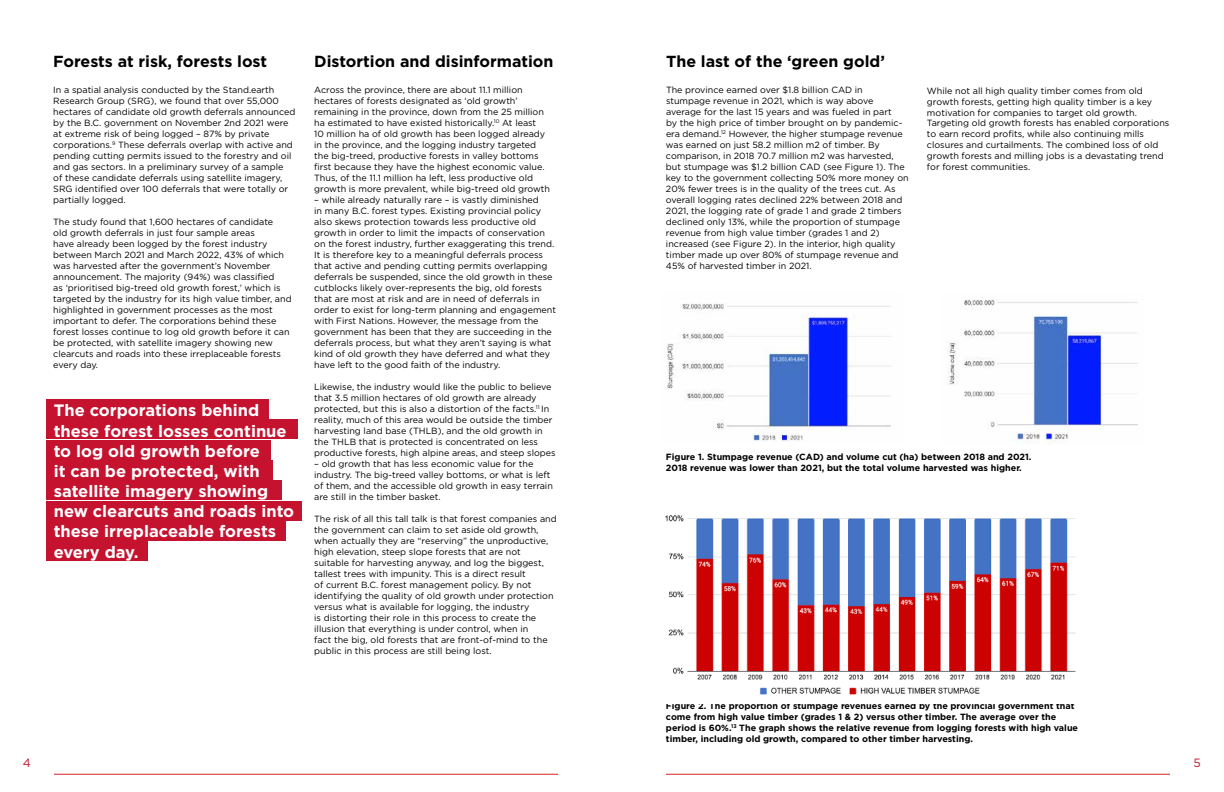
<style>
.page{position:relative;width:1224px;height:792px;background:#fff}
.page>*{position:absolute;margin:0;border:0;box-sizing:border-box;transform-origin:0 0}
.t1{font:700 16.5px/20.1px "Gotham";color:#fff}
.t2{font:700 16px "Gotham";color:#000}
.t3{font:12px "Gotham";color:#c4122f}
.t4{font:9px/11px "Gotham";color:#000}
.t5{font:700 9px/11px "Gotham";color:#000}
</style>
<div class="page">
<hr style="left:54px;top:774px;width:504px;height:1px;background:#da2128">
<hr style="left:666px;top:774px;width:504px;height:1px;background:#da2128">
<div style="left:46px;top:400px;width:223px;height:19px;background:#c4122f"></div>
<div style="left:46px;top:420px;width:252px;height:19px;background:#c4122f"></div>
<div style="left:46px;top:440px;width:224px;height:19px;background:#c4122f"></div>
<div style="left:46px;top:461px;width:226px;height:19px;background:#c4122f"></div>
<div style="left:46px;top:501px;width:256px;height:19px;background:#c4122f"></div>
<div style="left:46px;top:521px;width:240px;height:20px;background:#c4122f"></div>
<div style="left:46px;top:542px;width:102px;height:19px;background:#c4122f"></div>
<div style="left:46px;top:481px;width:235px;height:19px;background:#c4122f"></div>
<img style="left:667px;top:303px;width:224px;height:138px">
<img style="left:947px;top:299px;width:191px;height:144px">
<img style="left:665px;top:515px;width:411px;height:180px">
<h2 class="t2" style="left:53px;top:52px;width:215px">Forests at risk, forests lost</h2>
<p class="t4" style="left:53px;top:84px;width:244px">In a spatial analysis conducted by the Stand.earth Research Group (SRG), we found that over 55,000 hectares of candidate old growth deferrals announced by the B.C. government on November 2nd 2021 were at extreme risk of being logged – 87% by private corporations.<sup>9</sup> These deferrals overlap with active and pending cutting permits issued to the forestry and oil and gas sectors. In a preliminary survey of a sample<br>of these candidate deferrals using satellite imagery, SRG identified over 100 deferrals that were totally or partially logged.</p>
<p class="t4" style="left:53px;top:216px;width:240px">The study found that 1,600 hectares of candidate<br>old growth deferrals in just four sample areas<br>have already been logged by the forest industry between March 2021 and March 2022, 43% of which was harvested after the government’s November announcement. The majority (94%) was classified<br>as ‘prioritised big-treed old growth forest,’ which is targeted by the industry for its high value timber, and highlighted in government processes as the most important to defer. The corporations behind these forest losses continue to log old growth before it can be protected, with satellite imagery showing new clearcuts and roads into these irreplaceable forests every day.</p>
<h1 class="t1" style="left:54px;top:400px;width:242px">The corporations behind these forest losses continue to log old growth before<br>it can be protected, with satellite imagery showing new clearcuts and roads into these irreplaceable forests every day.</h1>
<h2 class="t2" style="left:314px;top:52px;width:241px">Distortion and disinformation</h2>
<p class="t4" style="left:314px;top:84px;width:237px">Across the province, there are about 11.1 million hectares of forests designated as ‘old growth’ remaining in the province, down from the 25 million ha estimated to have existed historically.<sup>10</sup> At least<br>10 million ha of old growth has been logged already in the province, and the logging industry targeted the big-treed, productive forests in valley bottoms first because they have the highest economic value.<br>Thus, of the 11.1 million ha left, less productive old growth is more prevalent, while big-treed old growth</p>
<p class="t4" style="left:314px;top:194px;width:243px">– while already naturally rare – is vastly diminished<br>in many B.C. forest types. Existing provincial policy also skews protection towards less productive old growth in order to limit the impacts of conservation on the forest industry, further exaggerating this trend.<br>It is therefore key to a meaningful deferrals process that active and pending cutting permits overlapping deferrals be suspended, since the old growth in these cutblocks likely over-represents the big, old forests that are most at risk and are in need of deferrals in order to exist for long-term planning and engagement with First Nations. However, the message from the government has been that they are succeeding in the deferrals process, but what they aren’t saying is what kind of old growth they have deferred and what they have left to the good faith of the industry.</p>
<p class="t4" style="left:314px;top:381px;width:243px">Likewise, the industry would like the public to believe that 3.5 million hectares of old growth are already protected, but this is also a distortion of the facts.<sup>11</sup> In reality, much of this area would be outside the timber harvesting land base (THLB), and the old growth in the THLB that is protected is concentrated on less productive forests, high alpine areas, and steep slopes</p>
<p class="t4" style="left:314px;top:458px;width:240px">– old growth that has less economic value for the industry. The big-treed valley bottoms, or what is left of them, and the accessible old growth in easy terrain are still in the timber basket.</p>
<p class="t4" style="left:314px;top:513px;width:244px">The risk of all this tall talk is that forest companies and the government can claim to set aside old growth, when actually they are “reserving” the unproductive, high elevation, steep slope forests that are not suitable for harvesting anyway, and log the biggest, tallest trees with impunity. This is a direct result<br>of current B.C. forest management policy. By not identifying the quality of old growth under protection versus what is available for logging, the industry<br>is distorting their role in this process to create the illusion that everything is under control, when in<br>fact the big, old forests that are front-of-mind to the public in this process are still being lost.</p>
<h2 class="t2" style="left:666px;top:52px;width:220px">The last of the ‘green gold’</h2>
<p class="t4" style="left:666px;top:84px;width:244px">The province earned over $1.8 billion CAD in stumpage revenue in 2021, which is way above average for the last 15 years and was fueled in part<br>by the high price of timber brought on by pandemic&shy;era demand.<sup>12</sup> However, the higher stumpage revenue was earned on just 58.2 million m2 of timber. By comparison, in 2018 70.7 million m2 was harvested, but stumpage was $1.2 billion CAD (see Figure 1). The key to the government collecting 50% more money on 20% fewer trees is in the quality of the trees cut. As overall logging rates declined 22% between 2018 and 2021, the logging rate of grade 1 and grade 2 timbers declined only 13%, while the proportion of stumpage revenue from high value timber (grades 1 and 2) increased (see Figure 2). In the interior, high quality timber made up over 80% of stumpage revenue and 45% of harvested timber in 2021.</p>
<p class="t4" style="left:927px;top:85px;width:244px">While not all high quality timber comes from old growth forests, getting high quality timber is a key motivation for companies to target old growth.<br>Targeting old growth forests has enabled corporations to earn record profits, while also continuing mills closures and curtailments. The combined loss of old growth forests and milling jobs is a devastating trend for forest communities.</p>
<p class="t5" style="left:666px;top:451px;width:367px">Figure 1. Stumpage revenue (CAD) and volume cut (ha) between 2018 and 2021.<br>2018 revenue was lower than 2021, but the total volume harvested was higher.</p>
<p class="t5" style="left:666px;top:700px;width:414px">Figure 2. The proportion of stumpage revenues earned by the provincial government that come from high value timber (grades 1 &amp; 2) versus other timber. The average over the period is 60%.<sup>13</sup> The graph shows the relative revenue from logging forests with high value timber, including old growth, compared to other timber harvesting.</p>
<h3 class="t3" style="left:23px;top:756px;width:10px">4</h3>
<h3 class="t3" style="left:1193px;top:756px;width:9px">5</h3>
</div>
